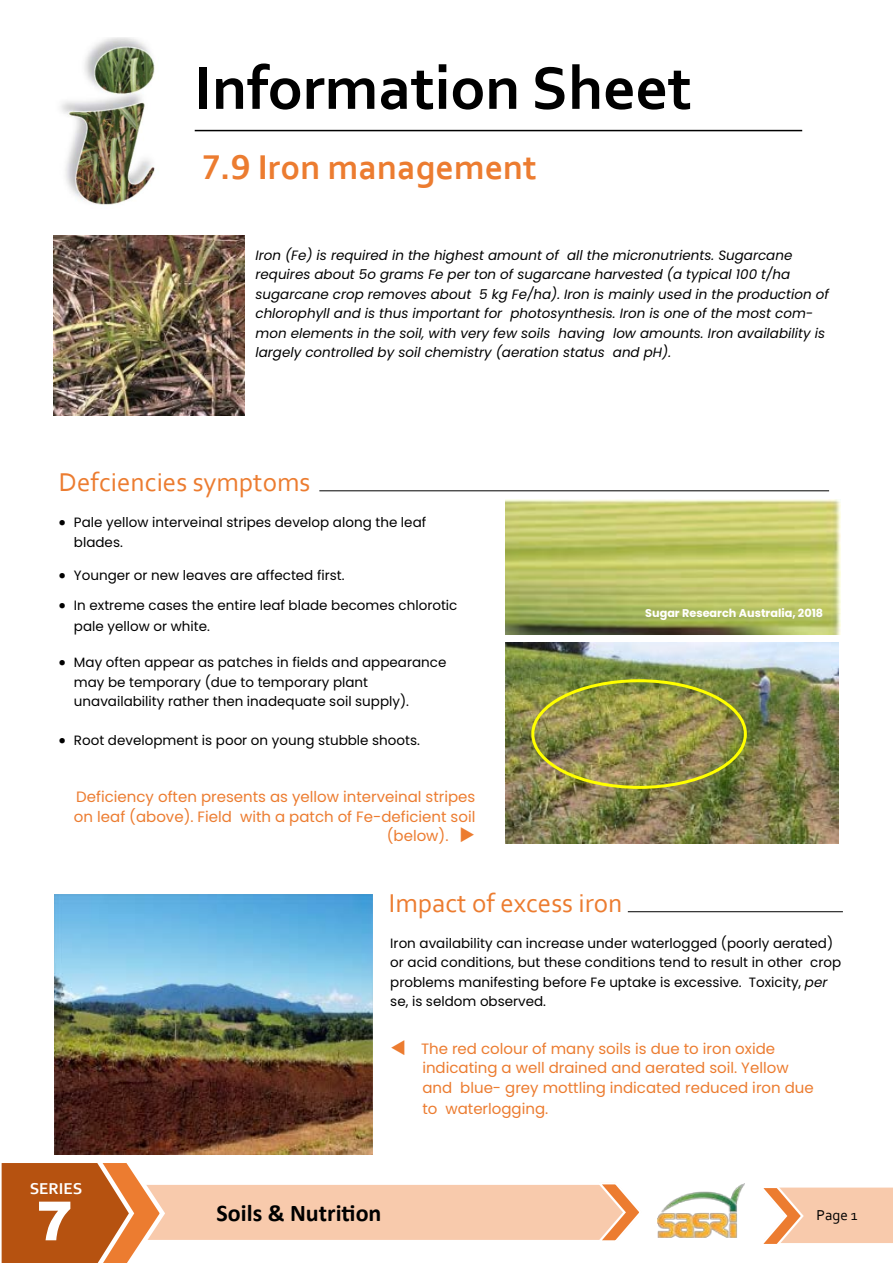
<style>
.page{position:relative;width:893px;height:1263px;background:#fff}
.page>*{position:absolute;margin:0;border:0;box-sizing:border-box;transform-origin:0 0}
.t1{font:700 63px "Corbel";color:#000}
.t2{font:900 54px "Arial";color:#fff}
.t3{font:700 36px "Corbel";color:#ec7c30}
.t4{font:27px "Corbel";color:#ec7c30}
.t5{font:700 24px "Calibri";color:#000}
.t6{font:700 16.5px "Corbel";color:#fff}
.t7{font:15px/19.5px "Poppins";color:#ec7c30}
.t8{font:15px "Corbel";color:#000}
.t9{font:13.5px/19.5px "Poppins";color:#000}
.t10{font:italic 13.5px/19.5px "Poppins";color:#000}
.t11{font:700 11.25px "Poppins";color:#fff}
.s1{font-style:italic}
</style>
<div class="page">
<img style="left:657px;top:1183px;width:87px;height:54px">
<svg style="left:1px;top:1154px;width:638px;height:109px"></svg>
<svg style="left:763px;top:1187px;width:130px;height:57px;background:#f7c9ab"></svg>
<img style="left:55px;top:895px;width:318px;height:260px">
<img style="left:60px;top:38px;width:95px;height:167px">
<img style="left:54px;top:235px;width:190px;height:181px">
<img style="left:506px;top:643px;width:333px;height:201px">
<img style="left:530px;top:678px;width:218px;height:112px">
<img style="left:506px;top:499px;width:334px;height:135px">
<hr style="left:628px;top:911px;width:215px;height:1px;background:#000">
<hr style="left:195px;top:130px;width:607px;height:1px;background:#000">
<hr style="left:319px;top:490px;width:510px;height:1px;background:#000">
<h1 class="t1" style="left:195px;top:49px;width:498px">Information Sheet</h1>
<h3 class="t3" style="left:203px;top:145px;width:336px">7.9 Iron management</h3>
<p class="t10" style="left:255px;top:245px;width:575px">Iron (Fe) is required in the highest amount of all the micronutrients. Sugarcane requires about 5o grams Fe per ton of sugarcane harvested (a typical 100 t/ha sugarcane crop removes about 5 kg Fe/ha). Iron is mainly used in the production of chlorophyll and is thus important for photosynthesis. Iron is one of the most com&shy;mon elements in the soil, with very few soils having low amounts. Iron availability is largely controlled by soil chemistry (aeration status and pH).</p>
<h3 class="t4" style="left:59px;top:465px;width:253px">Defciencies symptoms</h3>
<p class="t9" style="left:74px;top:513px;width:354px;text-indent:-15px">• Pale yellow interveinal stripes develop along the leaf blades.</p>
<p class="t9" style="left:59px;top:565px;width:287px">• Younger or new leaves are affected first.</p>
<p class="t9" style="left:74px;top:594px;width:385px;line-height:21.6px;text-indent:-15px">• In extreme cases the entire leaf blade becomes chlorotic pale yellow or white.</p>
<p class="t9" style="left:74px;top:653px;width:374px;text-indent:-15px">• May often appear as patches in fields and appearance may be temporary (due to temporary plant unavailability rather then inadequate soil supply).</p>
<p class="t9" style="left:59px;top:731px;width:363px">• Root development is poor on young stubble shoots.</p>
<p class="t7" style="left:74px;top:787px;width:403px;text-align:right">Deficiency often presents as yellow interveinal stripes on leaf (above). Field with a patch of Fe-deficient soil (below). ◆</p>
<p class="t11" style="left:645px;top:607px;width:180px">Sugar Research Australia, 2018</p>
<p class="t6" style="left:30px;top:1178px;width:54px">SERIES</p>
<h2 class="t2" style="left:37px;top:1182px;width:38px">7</h2>
<h3 class="t4" style="left:389px;top:886px;width:235px">Impact of excess iron</h3>
<p class="t9" style="left:390px;top:933px;width:452px">Iron availability can increase under waterlogged (poorly aerated) or acid conditions, but these conditions tend to result in other crop problems manifesting before Fe uptake is excessive. Toxicity, <span class="s1">per </span>se, is seldom observed.</p>
<p class="t7" style="left:422px;top:1038px;width:393px;text-indent:-32px">▼ The red colour of many soils is due to iron oxide indicating a well drained and aerated soil. Yellow and blue- grey mottling indicated reduced iron due</p>
<p class="t7" style="left:422px;top:1099px;width:128px">to waterlogging.</p>
<h3 class="t5" style="left:217px;top:1196px;width:166px">Soils &amp; Nutrition</h3>
<p class="t8" style="left:816px;top:1205px;width:43px">Page 1</p>
</div>
